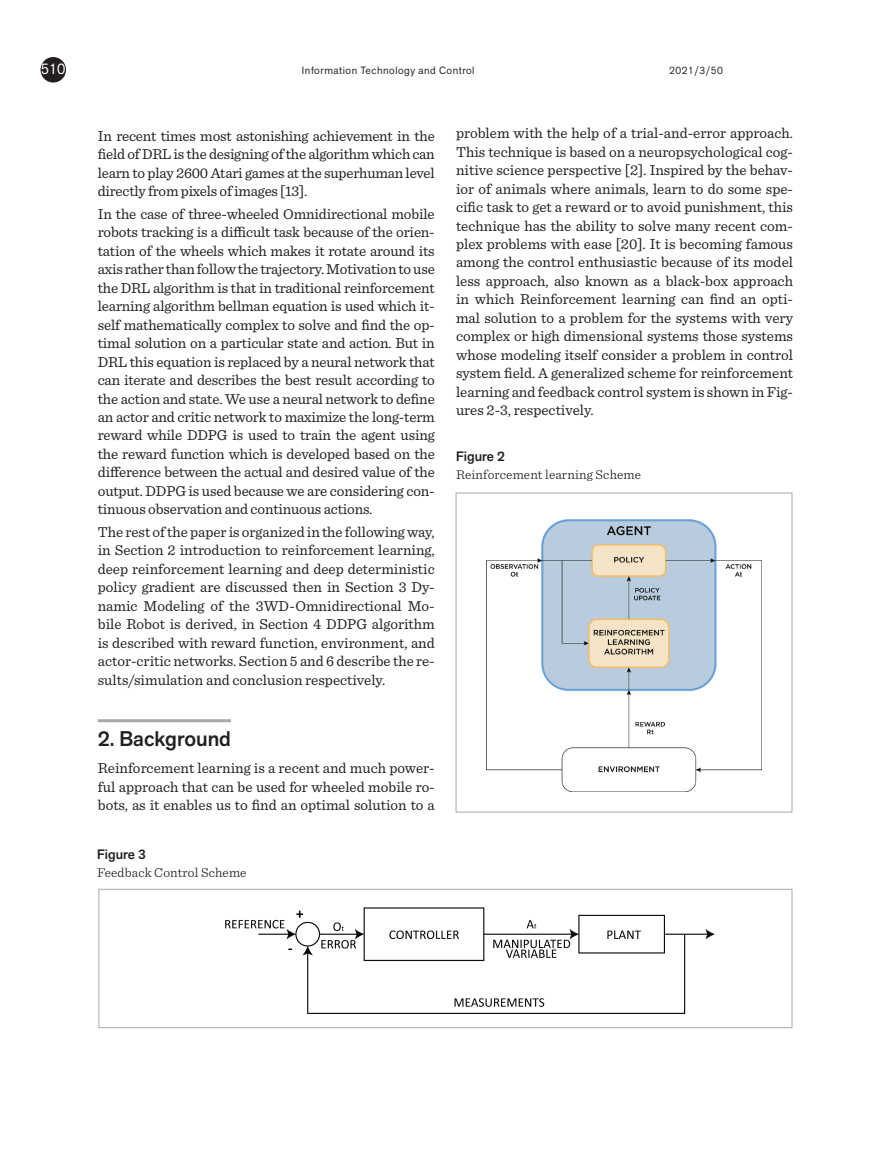
<style>
.page{position:relative;width:893px;height:1149px;background:#fff}
.page>*{position:absolute;margin:0;border:0;box-sizing:border-box;transform-origin:0 0}
.skyrelis{font:500 21px "Akzid Grtsk Next";color:#231f20}
.pagrindinis{font:15px/18.5px "Sentinel";color:#231f20;text-align:justify}
.t1{font:15px "Akzid Grtsk Next";color:#fff}
.Pav_pavadin{font:300 13.5px "Sentinel";letter-spacing:.01em;color:#231f20}
.Pav_nr{font:500 13.5px "Akzid Grtsk Next";color:#231f20}
.t2{font:10.5px "Akzid Grtsk Next";letter-spacing:.05em;color:#231f20}
</style>
<div class="page">
<div style="left:41px;top:57px;width:25px;height:25px;background:#231f20;border-radius:50%"></div>
<hr style="left:98px;top:719px;width:133px;height:3px;background:#a8a9ad">
<img style="left:487px;top:519px;width:274px;height:271px">
<div style="left:456px;top:492px;width:336px;height:320px;border:1px solid #a8a9ad"></div>
<img style="left:225px;top:907px;width:489px;height:106px">
<div style="left:98px;top:888px;width:694px;height:139px;border:1px solid #a8a9ad"></div>
<p class="t1" style="left:41px;top:59px;width:26px">510</p>
<p class="t2" style="left:302px;top:63px;width:174px">Information Technology and Control</p>
<p class="t2" style="left:669px;top:63px;width:55px">2021/3/50</p>
<p class="pagrindinis" style="left:98px;top:125px;width:339px">In recent times most astonishing achievement in the field of DRL is the designing of the algorithm which can learn to play 2600 Atari games at the superhuman level directly from pixels of images [13].</p>
<p class="pagrindinis" style="left:98px;top:204px;width:339px">In the case of three-wheeled Omnidirectional mobile robots tracking is a difficult task because of the orien&shy;tation of the wheels which makes it rotate around its axis rather than follow the trajectory. Motivation to use the DRL algorithm is that in traditional reinforcement learning algorithm bellman equation is used which it&shy;self mathematically complex to solve and find the op&shy;timal solution on a particular state and action. But in DRL this equation is replaced by a neural network that can iterate and describes the best result according to the action and state. We use a neural network to define an actor and critic network to maximize the long-term reward while DDPG is used to train the agent using the reward function which is developed based on the difference between the actual and desired value of the output. DDPG is used because we are considering con&shy;tinuous observation and continuous actions.</p>
<p class="pagrindinis" style="left:98px;top:521px;width:339px">The rest of the paper is organized in the following way, in Section 2 introduction to reinforcement learning, deep reinforcement learning and deep deterministic policy gradient are discussed then in Section 3 Dy&shy;namic Modeling of the 3WD-Omnidirectional Mo&shy;bile Robot is derived, in Section 4 DDPG algorithm is described with reward function, environment, and actor-critic networks. Section 5 and 6 describe the re&shy;sults/simulation and conclusion respectively.</p>
<p class="skyrelis" style="left:98px;top:725px;width:135px">2. Background</p>
<p class="pagrindinis" style="left:98px;top:757px;width:338px">Reinforcement learning is a recent and much power&shy;ful approach that can be used for wheeled mobile ro&shy;bots, as it enables us to find an optimal solution to a</p>
<p class="Pav_nr" style="left:97px;top:845px;width:50px">Figure 3</p>
<p class="Pav_pavadin" style="left:97px;top:862px;width:151px">Feedback Control Scheme</p>
<p class="pagrindinis" style="left:456px;top:123px;width:338px">problem with the help of a trial-and-error approach.<br>This technique is based on a neuropsychological cog&shy;nitive science perspective [2]. Inspired by the behav&shy;ior of animals where animals, learn to do some spe&shy;cific task to get a reward or to avoid punishment, this technique has the ability to solve many recent com&shy;plex problems with ease [20]. It is becoming famous among the control enthusiastic because of its model less approach, also known as a black-box approach in which Reinforcement learning can find an opti&shy;mal solution to a problem for the systems with very complex or high dimensional systems those systems whose modeling itself consider a problem in control system field. A generalized scheme for reinforcement learning and feedback control system is shown in Fig&shy;ures 2-3, respectively.</p>
<p class="Pav_nr" style="left:456px;top:447px;width:50px">Figure 2</p>
<p class="Pav_pavadin" style="left:456px;top:464px;width:187px">Reinforcement learning Scheme</p>
</div>
